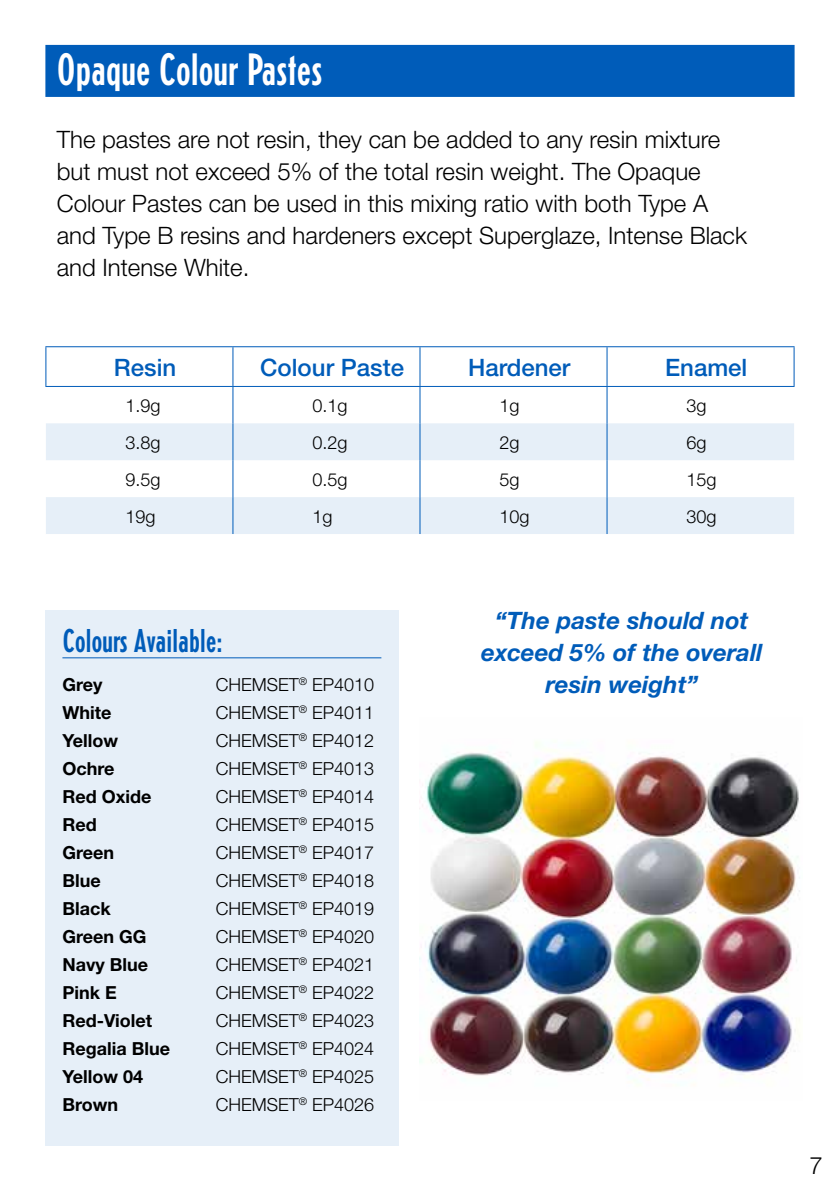
<style>
.page{position:relative;width:840px;height:1191px;background:#fff}
.page>*{position:absolute;margin:0;border:0;box-sizing:border-box;transform-origin:0 0}
.t1{font:500 condensed 44px "AT Erbar";color:#fff}
.t2{font:500 condensed 32px "AT Erbar";color:#005cb9}
.t3{font:300 24px/32px "Helvetica Neue";color:#000}
.t4{font:italic 700 24px/32px "Helvetica Neue";color:#005cb9;text-align:center}
.t5{font:500 24px "Helvetica Neue";color:#005cb9}
.t6{font:300 18px "Helvetica Neue";color:#000}
.t7{font:700 18px "Helvetica Neue";color:#000}
</style>
<div class="page">
<div style="left:45px;top:45px;width:749px;height:52px;background:#005cb9"></div>
<svg style="left:46px;top:423px;width:747px;height:111px;fill:#e6eff8"></svg>
<hr style="left:232px;top:387px;width:1px;height:36px;background:#005cb9">
<hr style="left:419px;top:387px;width:1px;height:36px;background:#005cb9">
<hr style="left:606px;top:387px;width:1px;height:36px;background:#005cb9">
<hr style="left:232px;top:423px;width:1px;height:37px;background:#005cb9">
<hr style="left:419px;top:423px;width:1px;height:37px;background:#005cb9">
<hr style="left:606px;top:423px;width:1px;height:37px;background:#005cb9">
<hr style="left:232px;top:460px;width:1px;height:37px;background:#005cb9">
<hr style="left:419px;top:460px;width:1px;height:37px;background:#005cb9">
<hr style="left:606px;top:460px;width:1px;height:37px;background:#005cb9">
<hr style="left:232px;top:497px;width:1px;height:37px;background:#005cb9">
<hr style="left:419px;top:497px;width:1px;height:37px;background:#005cb9">
<hr style="left:606px;top:497px;width:1px;height:37px;background:#005cb9">
<hr style="left:45px;top:346px;width:188px;height:1px;background:#005cb9">
<hr style="left:45px;top:347px;width:1px;height:39px;background:#005cb9">
<hr style="left:233px;top:346px;width:187px;height:1px;background:#005cb9">
<hr style="left:232px;top:347px;width:1px;height:39px;background:#005cb9">
<hr style="left:420px;top:346px;width:186px;height:1px;background:#005cb9">
<hr style="left:419px;top:347px;width:1px;height:39px;background:#005cb9">
<hr style="left:606px;top:346px;width:188px;height:1px;background:#005cb9">
<hr style="left:606px;top:347px;width:1px;height:39px;background:#005cb9">
<hr style="left:793px;top:347px;width:1px;height:39px;background:#005cb9">
<hr style="left:45px;top:386px;width:188px;height:1px;background:#005cb9">
<hr style="left:233px;top:386px;width:187px;height:1px;background:#005cb9">
<hr style="left:420px;top:386px;width:186px;height:1px;background:#005cb9">
<hr style="left:606px;top:386px;width:188px;height:1px;background:#005cb9">
<img style="left:420px;top:742px;width:380px;height:339px">
<div style="left:45px;top:610px;width:353px;height:535px;background:#e6eff8"></div>
<hr style="left:62px;top:657px;width:319px;height:1px;background:#005cb9">
<h1 class="t1" style="left:57px;top:43px;width:267px">Opaque Colour Pastes</h1>
<p class="t3" style="left:57px;top:123px;width:691px">The pastes are not resin, they can be added to any resin mixture but must not exceed 5% of the total resin weight. The Opaque Colour Pastes can be used in this mixing ratio with both Type A and Type B resins and hardeners except Superglaze, Intense Black and Intense White.</p>
<h3 class="t5" style="left:114px;top:353px;width:64px">Resin</h3>
<h3 class="t5" style="left:260px;top:353px;width:145px">Colour Paste</h3>
<h3 class="t5" style="left:467px;top:353px;width:104px">Hardener</h3>
<h3 class="t5" style="left:664px;top:353px;width:84px">Enamel</h3>
<p class="t6" style="left:125px;top:394px;width:37px">1.9g</p>
<p class="t6" style="left:312px;top:394px;width:37px">0.1g</p>
<p class="t6" style="left:499px;top:394px;width:22px">1g</p>
<p class="t6" style="left:686px;top:394px;width:22px">3g</p>
<p class="t6" style="left:125px;top:431px;width:37px">3.8g</p>
<p class="t6" style="left:312px;top:431px;width:37px">0.2g</p>
<p class="t6" style="left:499px;top:431px;width:22px">2g</p>
<p class="t6" style="left:686px;top:431px;width:22px">6g</p>
<p class="t6" style="left:125px;top:468px;width:37px">9.5g</p>
<p class="t6" style="left:312px;top:468px;width:37px">0.5g</p>
<p class="t6" style="left:499px;top:468px;width:22px">5g</p>
<p class="t6" style="left:686px;top:468px;width:32px">15g</p>
<p class="t6" style="left:125px;top:505px;width:32px">19g</p>
<p class="t6" style="left:312px;top:505px;width:22px">1g</p>
<p class="t6" style="left:499px;top:505px;width:32px">10g</p>
<p class="t6" style="left:686px;top:505px;width:32px">30g</p>
<h2 class="t2" style="left:62px;top:621px;width:161px">Colours Available:</h2>
<p class="t7" style="left:62px;top:673px;width:42px">Grey</p>
<p class="t6" style="left:215px;top:673px;width:160px">CHEMSET<sup>®</sup> EP4010</p>
<p class="t7" style="left:62px;top:701px;width:50px">White</p>
<p class="t6" style="left:215px;top:701px;width:160px">CHEMSET<sup>®</sup> EP4011</p>
<p class="t7" style="left:62px;top:729px;width:57px">Yellow</p>
<p class="t6" style="left:215px;top:729px;width:160px">CHEMSET<sup>®</sup> EP4012</p>
<p class="t7" style="left:62px;top:757px;width:54px">Ochre</p>
<p class="t6" style="left:215px;top:757px;width:160px">CHEMSET<sup>®</sup> EP4013</p>
<p class="t7" style="left:62px;top:785px;width:90px">Red Oxide</p>
<p class="t6" style="left:215px;top:785px;width:160px">CHEMSET<sup>®</sup> EP4014</p>
<p class="t7" style="left:62px;top:813px;width:36px">Red</p>
<p class="t6" style="left:215px;top:813px;width:160px">CHEMSET<sup>®</sup> EP4015</p>
<p class="t7" style="left:62px;top:841px;width:53px">Green</p>
<p class="t6" style="left:215px;top:841px;width:160px">CHEMSET<sup>®</sup> EP4017</p>
<p class="t7" style="left:62px;top:869px;width:40px">Blue</p>
<p class="t6" style="left:215px;top:869px;width:160px">CHEMSET<sup>®</sup> EP4018</p>
<p class="t7" style="left:62px;top:897px;width:50px">Black</p>
<p class="t6" style="left:215px;top:897px;width:160px">CHEMSET<sup>®</sup> EP4019</p>
<p class="t7" style="left:62px;top:925px;width:86px">Green GG</p>
<p class="t6" style="left:215px;top:925px;width:160px">CHEMSET<sup>®</sup> EP4020</p>
<p class="t7" style="left:62px;top:953px;width:87px">Navy Blue</p>
<p class="t6" style="left:215px;top:953px;width:160px">CHEMSET<sup>®</sup> EP4021</p>
<p class="t7" style="left:62px;top:981px;width:56px">Pink E</p>
<p class="t6" style="left:215px;top:981px;width:160px">CHEMSET<sup>®</sup> EP4022</p>
<p class="t7" style="left:62px;top:1009px;width:91px">Red-Violet</p>
<p class="t6" style="left:215px;top:1009px;width:160px">CHEMSET<sup>®</sup> EP4023</p>
<p class="t7" style="left:62px;top:1037px;width:109px">Regalia Blue</p>
<p class="t6" style="left:215px;top:1037px;width:160px">CHEMSET<sup>®</sup> EP4024</p>
<p class="t7" style="left:62px;top:1065px;width:82px">Yellow 04</p>
<p class="t6" style="left:215px;top:1065px;width:160px">CHEMSET<sup>®</sup> EP4025</p>
<p class="t7" style="left:62px;top:1093px;width:57px">Brown</p>
<p class="t6" style="left:215px;top:1093px;width:160px">CHEMSET<sup>®</sup> EP4026</p>
<h3 class="t4" style="left:481px;top:604px;width:282px">“The paste should not exceed 5% of the overall resin weight”</h3>
<h3 class="t3" style="left:809px;top:1148px;width:15px">7</h3>
</div>
